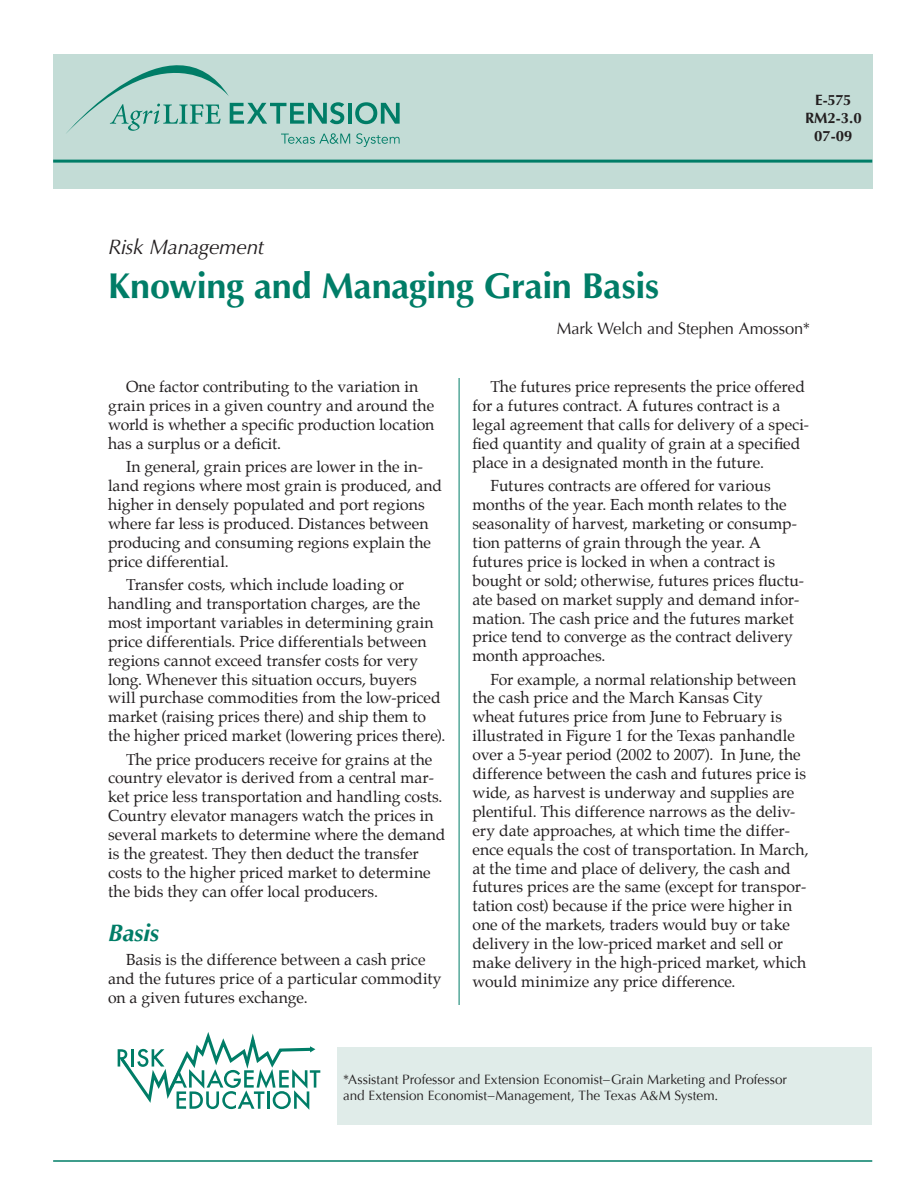
<style>
.page{position:relative;width:918px;height:1188px;background:#fff}
.page>*{position:absolute;margin:0;border:0;box-sizing:border-box;transform-origin:0 0}
.Publication_Heading{font:700 36px "Optima";letter-spacing:-.01em;color:#007d67}
.Papragraph_headings{font:italic 700 24px "Optima";letter-spacing:-.01em;color:#007d67}
.Kicker{font:italic 21px "Optima";letter-spacing:-.02em;color:#231f20}
.authors{font:16.5px "Optima";letter-spacing:-.01em;color:#231f20}
.Body_text{font:15.75px/18.9px "Palatino";color:#231f20}
.Publication_Number{font:700 15px/18px "Optima";color:#231f20;text-align:center}
.t1{font:13.5px/16.2px "Optima";color:#231f20}
</style>
<div class="page">
<div style="left:53px;top:54px;width:819px;height:135px;background:#c3dcd6"></div>
<hr style="left:53px;top:160px;width:819px;height:3px;background:#007d67">
<hr style="left:53px;top:1160px;width:819px;height:2px;background:#007d67">
<svg style="left:66px;top:65px;width:334px;height:82px"></svg>
<div style="left:338px;top:1047px;width:534px;height:77px;background:#e0ece9"></div>
<hr style="left:459px;top:378px;width:1px;height:627px;background:#007d67">
<svg style="left:118px;top:1032px;width:202px;height:78px"></svg>
<p class="Kicker" style="left:108px;top:235px;width:158px">Risk Management</p>
<p class="Publication_Heading" style="left:108px;top:265px;width:553px">Knowing and Managing Grain Basis</p>
<p class="Publication_Number" style="left:815px;top:92px;width:38px">E-575</p>
<p class="Publication_Number" style="left:805px;top:110px;width:58px">RM2-3.0<br>07-09</p>
<p class="Body_text" style="left:108px;top:378px;width:328px;text-indent:18px">One factor contributing to the variation in grain prices in a given country and around the world is whether a specific production location has a surplus or a deficit.</p>
<p class="Body_text" style="left:108px;top:457px;width:336px;text-indent:18px">In general, grain prices are lower in the in&shy;land regions where most grain is produced, and higher in densely populated and port regions where far less is produced. Distances between producing and consuming regions explain the price differential.</p>
<p class="Body_text" style="left:108px;top:575px;width:339px;text-indent:18px">Transfer costs, which include loading or handling and transportation charges, are the most important variables in determining grain price differentials. Price differentials between regions cannot exceed transfer costs for very long. Whenever this situation occurs, buyers will purchase commodities from the low-priced market (raising prices there) and ship them to the higher priced market (lowering prices there).</p>
<p class="Body_text" style="left:108px;top:750px;width:339px;text-indent:18px">The price producers receive for grains at the country elevator is derived from a central mar&shy;ket price less transportation and handling costs.<br>Country elevator managers watch the prices in several markets to determine where the demand is the greatest. They then deduct the transfer costs to the higher priced market to determine the bids they can offer local producers.</p>
<p class="Papragraph_headings" style="left:108px;top:918px;width:53px">Basis</p>
<p class="Body_text" style="left:108px;top:950px;width:335px;text-indent:18px">Basis is the difference between a cash price and the futures price of a particular commodity on a given futures exchange.</p>
<p class="authors" style="left:557px;top:319px;width:255px">Mark Welch and Stephen Amosson*</p>
<p class="Body_text" style="left:472px;top:378px;width:338px;text-indent:18px">The futures price represents the price offered for a futures contract. A futures contract is a legal agreement that calls for delivery of a speci&shy;fied quantity and quality of grain at a specified place in a designated month in the future.</p>
<p class="Body_text" style="left:472px;top:476px;width:333px;text-indent:18px">Futures contracts are offered for various months of the year. Each month relates to the seasonality of harvest, marketing or consump&shy;tion patterns of grain through the year. A futures price is locked in when a contract is bought or sold; otherwise, futures prices fluctu&shy;ate based on market supply and demand infor&shy;mation. The cash price and the futures market price tend to converge as the contract delivery month approaches.</p>
<p class="Body_text" style="left:472px;top:670px;width:338px;text-indent:18px">For example, a normal relationship between the cash price and the March Kansas City wheat futures price from June to February is illustrated in Figure 1 for the Texas panhandle over a 5-year period (2002 to 2007). In June, the difference between the cash and futures price is wide, as harvest is underway and supplies are plentiful. This difference narrows as the deliv&shy;ery date approaches, at which time the differ&shy;ence equals the cost of transportation. In March, at the time and place of delivery, the cash and futures prices are the same (except for transpor&shy;tation cost) because if the price were higher in one of the markets, traders would buy or take delivery in the low-priced market and sell or make delivery in the high-priced market, which would minimize any price difference.</p>
<p class="t1" style="left:343px;top:1071px;width:445px">*Assistant Professor and Extension Economist−Grain Marketing and Professor and Extension Economist−Management, The Texas A&amp;M System.</p>
</div>
